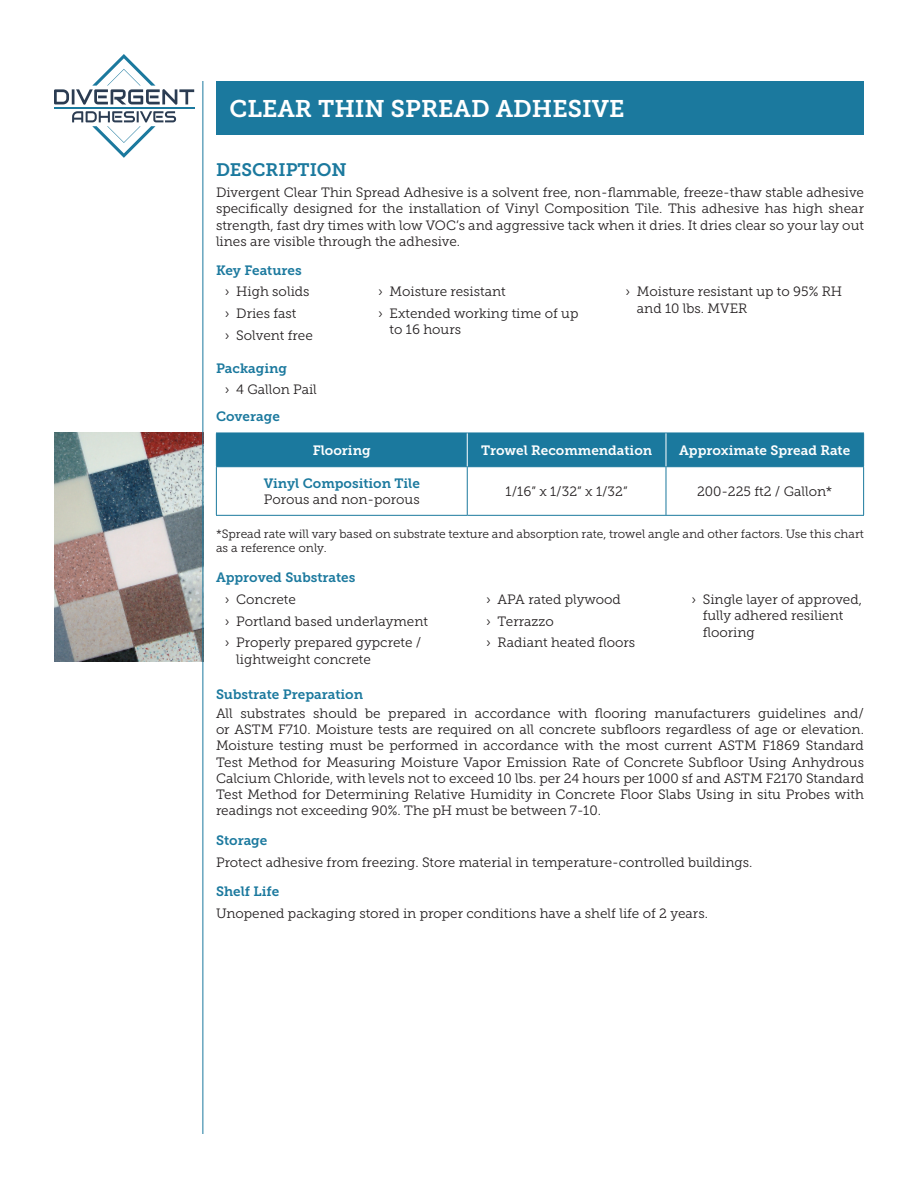
<style>
.page{position:relative;width:918px;height:1188px;background:#fff}
.page>*{position:absolute;margin:0;border:0;box-sizing:border-box;transform-origin:0 0}
.t1{font:24px "Museo Slab 700";color:#fff}
.t2{font:18px "Museo Slab 700";color:#1b799e}
.t3{font:13.5px/16.2px "Museo Slab 300";color:#231f20}
.t4{font:13.5px "Museo Slab 700";color:#1b799e}
.t5{font:13.5px "Museo Slab 700";color:#fff}
.t6{font:12px/14.4px "Museo Slab 300";color:#231f20}
</style>
<div class="page">
<img style="left:54px;top:433px;width:148px;height:229px">
<hr style="left:202px;top:81px;width:1px;height:1053px;background:#1b799e">
<div style="left:217px;top:434px;width:646px;height:32px;background:#1b799e"></div>
<hr style="left:216px;top:433px;width:251px;height:1px;background:#1b799e">
<hr style="left:216px;top:433px;width:1px;height:33px;background:#1b799e">
<hr style="left:467px;top:433px;width:199px;height:1px;background:#1b799e">
<hr style="left:666px;top:433px;width:198px;height:1px;background:#1b799e">
<hr style="left:863px;top:433px;width:1px;height:33px;background:#1b799e">
<hr style="left:216px;top:466px;width:251px;height:1px;background:#1b799e">
<hr style="left:216px;top:467px;width:1px;height:48px;background:#1b799e">
<hr style="left:467px;top:466px;width:199px;height:1px;background:#1b799e">
<hr style="left:467px;top:467px;width:1px;height:48px;background:#1b799e">
<hr style="left:666px;top:466px;width:198px;height:1px;background:#1b799e">
<hr style="left:666px;top:467px;width:1px;height:48px;background:#1b799e">
<hr style="left:863px;top:467px;width:1px;height:48px;background:#1b799e">
<hr style="left:216px;top:515px;width:251px;height:1px;background:#1b799e">
<hr style="left:467px;top:515px;width:199px;height:1px;background:#1b799e">
<hr style="left:666px;top:515px;width:198px;height:1px;background:#1b799e">
<hr style="left:467px;top:433px;width:1px;height:33px;background:#fff">
<hr style="left:666px;top:433px;width:1px;height:33px;background:#fff">
<svg style="left:54px;top:54px;width:140px;height:104px"></svg>
<hr style="left:54px;top:107px;width:140px;height:2px;background:#1b799e">
<div style="left:216px;top:81px;width:648px;height:54px;background:#1b799e"></div>
<h1 class="t1" style="left:230px;top:95px;width:396px">CLEAR THIN SPREAD ADHESIVE</h1>
<h2 class="t2" style="left:216px;top:159px;width:132px">DESCRIPTION</h2>
<p class="t3" style="left:216px;top:184px;width:650px;text-align:justify">Divergent Clear Thin Spread Adhesive is a solvent free, non-flammable, freeze-thaw stable adhesive specifically designed for the installation of Vinyl Composition Tile. This adhesive has high shear strength, fast dry times with low VOC’s and aggressive tack when it dries. It dries clear so your lay out lines are visible through the adhesive.</p>
<p class="t4" style="left:216px;top:263px;width:87px">Key Features</p>
<p class="t3" style="left:225px;top:281px;width:89px;line-height:21.6px">› High solids › Dries fast<br>› Solvent free</p>
<p class="t3" style="left:378px;top:281px;width:202px;line-height:21.6px">› Moisture resistant<br>› Extended working time of up</p>
<p class="t3" style="left:390px;top:321px;width:73px">to 16 hours</p>
<p class="t3" style="left:637px;top:284px;width:207px;text-indent:-11px">› Moisture resistant up to 95% RH and 10 lbs. MVER</p>
<p class="t4" style="left:216px;top:360px;width:73px">Packaging</p>
<p class="t3" style="left:225px;top:382px;width:94px">› 4 Gallon Pail</p>
<p class="t4" style="left:216px;top:409px;width:65px">Coverage</p>
<p class="t5" style="left:313px;top:443px;width:59px">Flooring</p>
<p class="t5" style="left:481px;top:443px;width:173px">Trowel Recommendation</p>
<p class="t5" style="left:679px;top:443px;width:172px">Approximate Spread Rate</p>
<p class="t4" style="left:264px;top:476px;width:158px">Vinyl Composition Tile</p>
<p class="t3" style="left:264px;top:492px;width:157px">Porous and non-porous</p>
<p class="t3" style="left:506px;top:483px;width:123px">1/16” x 1/32” x 1/32”</p>
<p class="t3" style="left:697px;top:483px;width:137px">200-225 ft2 / Gallon*</p>
<p class="t6" style="left:216px;top:526px;width:649px">*Spread rate will vary based on substrate texture and absorption rate, trowel angle and other factors. Use this chart as a reference only.</p>
<p class="t4" style="left:216px;top:569px;width:141px">Approved Substrates</p>
<p class="t3" style="left:225px;top:589px;width:205px;line-height:21.6px">› Concrete<br>› Portland based underlayment › Properly prepared gypcrete /</p>
<p class="t3" style="left:236px;top:651px;width:136px">lightweight concrete</p>
<p class="t3" style="left:486px;top:589px;width:151px;line-height:21.6px">› APA rated plywood<br>› Terrazzo<br>› Radiant heated floors</p>
<p class="t3" style="left:703px;top:591px;width:161px;text-indent:-11px">› Single layer of approved, fully adhered resilient flooring</p>
<p class="t4" style="left:216px;top:687px;width:149px">Substrate Preparation</p>
<p class="t3" style="left:216px;top:705px;width:650px;text-align:justify">All substrates should be prepared in accordance with flooring manufacturers guidelines and/ or ASTM F710. Moisture tests are required on all concrete subfloors regardless of age or elevation.<br>Moisture testing must be performed in accordance with the most current ASTM F1869 Standard Test Method for Measuring Moisture Vapor Emission Rate of Concrete Subfloor Using Anhydrous Calcium Chloride, with levels not to exceed 10 lbs. per 24 hours per 1000 sf and ASTM F2170 Standard Test Method for Determining Relative Humidity in Concrete Floor Slabs Using in situ Probes with readings not exceeding 90%. The pH must be between 7-10.</p>
<p class="t4" style="left:216px;top:833px;width:53px">Storage</p>
<p class="t3" style="left:216px;top:854px;width:538px">Protect adhesive from freezing. Store material in temperature-controlled buildings.</p>
<p class="t4" style="left:216px;top:884px;width:65px">Shelf Life</p>
<p class="t3" style="left:216px;top:905px;width:493px">Unopened packaging stored in proper conditions have a shelf life of 2 years.</p>
</div>
